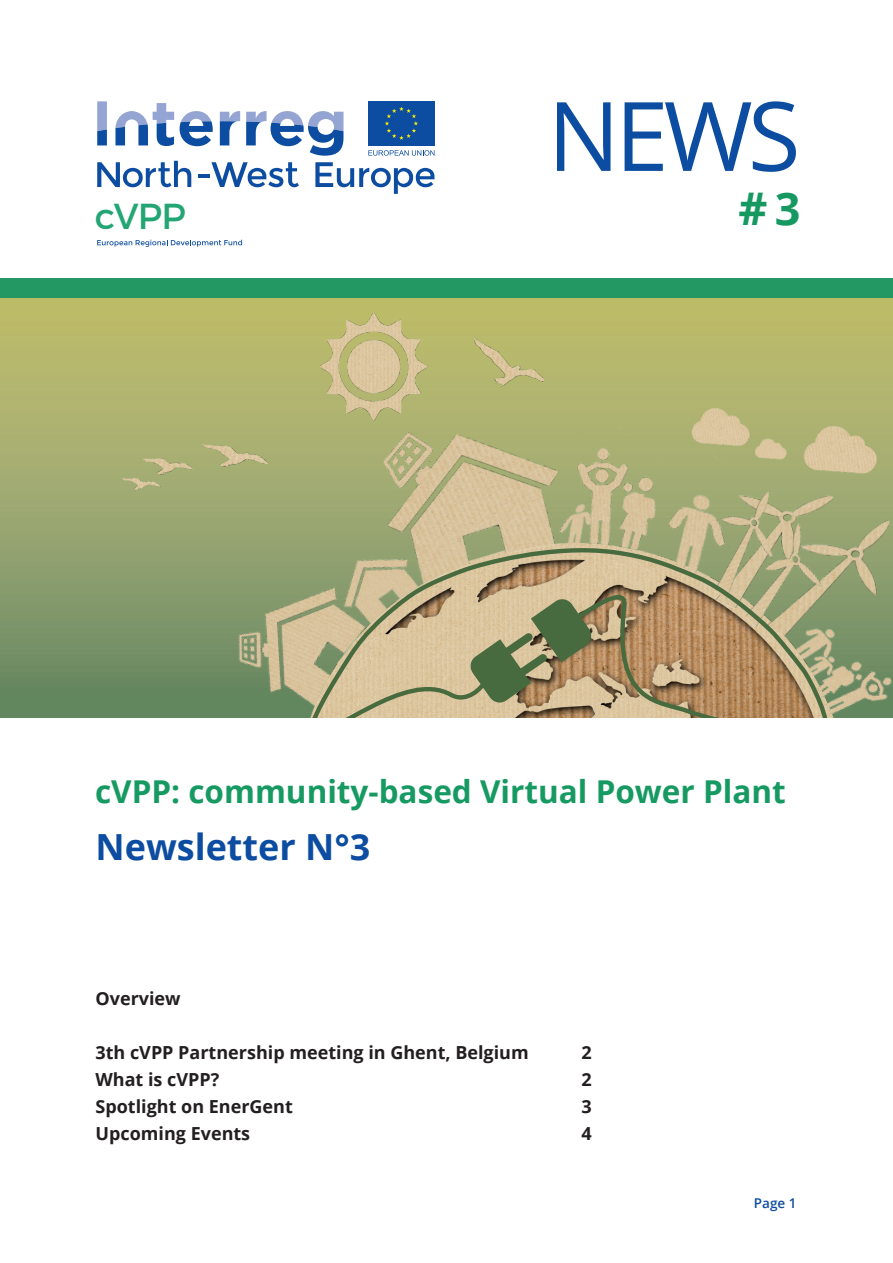
<style>
.page{position:relative;width:893px;height:1263px;background:#fff}
.page>*{position:absolute;margin:0;border:0;box-sizing:border-box;transform-origin:0 0}
.t1{font:96px "Open Sans";color:#0d4da1}
.t2{font:700 45px "Open Sans";color:#159961}
.t3{font:36.15px "Montserrat";color:#23a574}
.t4{font:700 36px "Open Sans";color:#0d4da1}
.t5{font:700 31.5px "Open Sans";color:#179a62}
.t6{font:700 18px "Open Sans";color:#231f20}
.t7{font:600 13.5px "Open Sans";color:#0d4da1}
</style>
<div class="page">
<img style="left:0;top:298px;width:93px;height:419px">
<img style="left:866px;top:417px;width:27px;height:300px">
<img style="left:866px;top:298px;width:19px;height:396px">
<img style="left:93px;top:298px;width:773px;height:419px">
<svg style="left:97px;top:161px;width:94px;height:26px"></svg>
<svg style="left:198px;top:162px;width:101px;height:25px"></svg>
<svg style="left:315px;top:162px;width:119px;height:32px"></svg>
<svg style="left:97px;top:240px;width:145px;height:7px"></svg>
<svg style="left:97px;top:101px;width:10px;height:44px"></svg>
<svg style="left:180px;top:111px;width:33px;height:35px"></svg>
<svg style="left:220px;top:111px;width:20px;height:34px"></svg>
<svg style="left:246px;top:111px;width:97px;height:45px"></svg>
<svg style="left:115px;top:103px;width:59px;height:43px"></svg>
<div style="left:368px;top:101px;width:66px;height:44px;background:#0d4da1"></div>
<svg style="left:385px;top:107px;width:33px;height:33px"></svg>
<svg style="left:368px;top:150px;width:66px;height:6px"></svg>
<div style="left:0;top:279px;width:893px;height:19px;background:#239863"></div>
<p class="t3" style="left:95px;top:194px;width:93px">cVPP</p>
<p class="t1" style="left:548px;top:70px;width:254px">NEWS</p>
<p class="t2" style="left:739px;top:177px;width:63px"># 3</p>
<p class="t5" style="left:95px;top:770px;width:692px">cVPP: community-based Virtual Power Plant</p>
<p class="t4" style="left:95px;top:821px;width:276px">Newsletter N°3</p>
<p class="t6" style="left:95px;top:985px;width:87px">Overview</p>
<p class="t6" style="left:95px;top:1039px;width:435px">3th cVPP Partnership meeting in Ghent, Belgium</p>
<p class="t6" style="left:581px;top:1039px;width:12px">2</p>
<p class="t6" style="left:95px;top:1066px;width:125px">What is cVPP?</p>
<p class="t6" style="left:581px;top:1066px;width:12px">2</p>
<p class="t6" style="left:95px;top:1093px;width:199px">Spotlight on EnerGent</p>
<p class="t6" style="left:581px;top:1093px;width:12px">3</p>
<p class="t6" style="left:95px;top:1120px;width:156px">Upcoming Events</p>
<p class="t6" style="left:581px;top:1120px;width:12px">4</p>
<p class="t7" style="left:754px;top:1194px;width:44px">Page 1</p>
</div>
